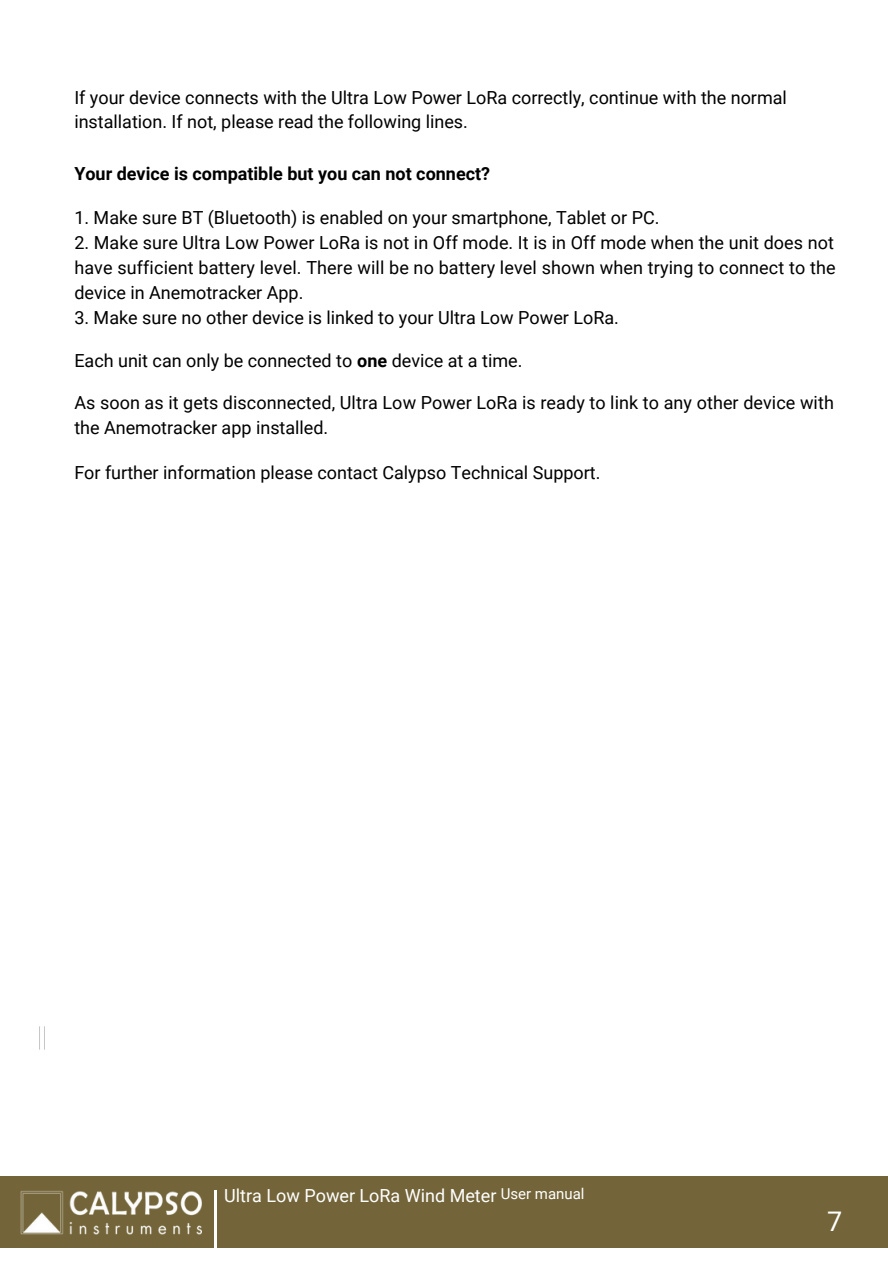
<style>
.page{position:relative;width:888px;height:1262px;background:#fff}
.page>*{position:absolute;margin:0;border:0;box-sizing:border-box;transform-origin:0 0}
.t1{font:27px "Roboto";color:#fff}
.t2{font:18px/24.8px "Roboto";color:#000}
.t3{font:700 18px "Roboto";color:#000}
.t4{font:18px "Roboto";color:#fff}
.t5{font:15px "Roboto";color:#fff}
.s1{font-weight:700}
</style>
<div class="page">
<img style="left:39px;top:1026px;width:6px;height:23px">
<div style="left:1px;top:1176px;width:887px;height:70px;background:#736539"></div>
<hr style="left:214px;top:1189px;width:2px;height:72px;background:#fff">
<img style="left:21px;top:1190px;width:181px;height:44px">
<h1 class="t2" style="left:74px;top:85px;width:714px">If your device connects with the Ultra Low Power LoRa correctly, continue with the normal installation. If not, please read the following lines.</h1>
<p class="t3" style="left:74px;top:163px;width:417px">Your device is compatible but you can not connect?</p>
<p class="t2" style="left:74px;top:205px;width:586px">1. Make sure BT (Bluetooth) is enabled on your smartphone, Tablet or PC.</p>
<p class="t2" style="left:74px;top:231px;width:762px;text-align:justify">2. Make sure Ultra Low Power LoRa is not in Off mode. It is in Off mode when the unit does not have sufficient battery level. There will be no battery level shown when trying to connect to the device in Anemotracker App.</p>
<p class="t2" style="left:74px;top:305px;width:546px">3. Make sure no other device is linked to your Ultra Low Power LoRa.</p>
<p class="t2" style="left:74px;top:348px;width:449px">Each unit can only be connected to <span class="s1">one</span> device at a time.</p>
<p class="t2" style="left:74px;top:391px;width:761px">As soon as it gets disconnected, Ultra Low Power LoRa is ready to link to any other device with the Anemotracker app installed.</p>
<p class="t2" style="left:74px;top:460px;width:527px">For further information please contact Calypso Technical Support.</p>
<h1 class="t5" style="left:501px;top:1184px;width:85px">User manual</h1>
<h1 class="t4" style="left:224px;top:1184px;width:274px">Ultra Low Power LoRa Wind Meter</h1>
<h1 class="t1" style="left:827px;top:1205px;width:17px">7</h1>
</div>
